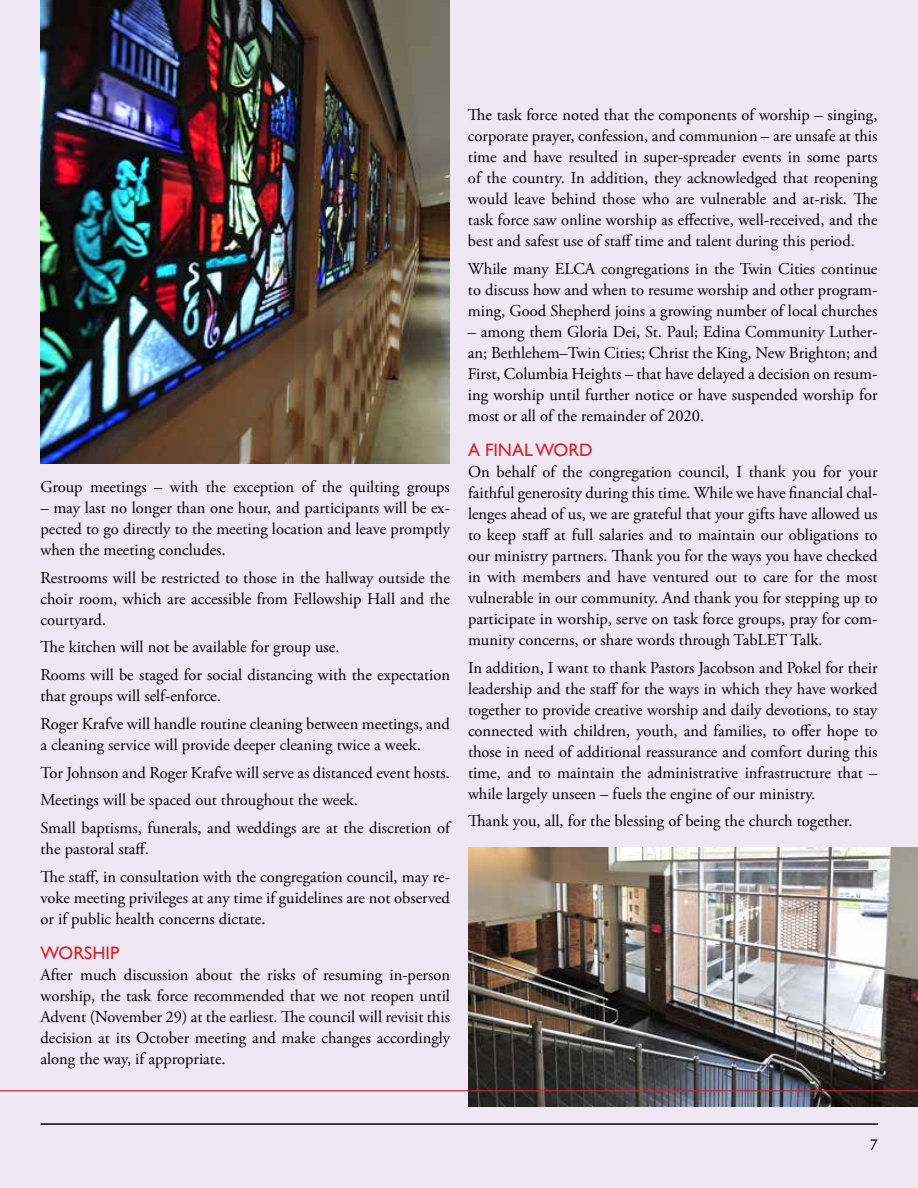
<style>
.page{position:relative;width:918px;height:1188px;background:#efe7f3}
.page>*{position:absolute;margin:0;border:0;box-sizing:border-box;transform-origin:0 0}
.t1{font:18px "Gill Sans";color:#d2232a}
.t2{font:16.5px/21px "Adobe Garamond Pro";color:#000;text-align:justify}
.t3{font:15px "Futura BT";color:#000}
</style>
<div class="page">
<img style="left:0;top:329px;width:1px;height:282px">
<img style="left:41px;top:0;width:409px;height:463px">
<img style="left:468px;top:848px;width:450px;height:259px">
<hr style="left:0;top:1090px;width:918px;height:2px;background:#d2232a">
<p class="t2" style="left:40px;top:477px;width:411px">Group meetings – with the exception of the quilting groups</p>
<p class="t2" style="left:40px;top:498px;width:411px">– may last no longer than one hour, and participants will be ex&shy;pected to go directly to the meeting location and leave promptly when the meeting concludes.</p>
<p class="t2" style="left:40px;top:567px;width:411px">Restrooms will be restricted to those in the hallway outside the choir room, which are accessible from Fellowship Hall and the courtyard.</p>
<p class="t2" style="left:40px;top:634px;width:411px;line-height:27.8px">The kitchen will not be available for group use.<br>Rooms will be staged for social distancing with the expectation</p>
<p class="t2" style="left:40px;top:683px;width:411px;line-height:27.8px">that groups will self-enforce.<br>Roger Krafve will handle routine cleaning between meetings, and</p>
<p class="t2" style="left:40px;top:731px;width:411px;line-height:27.8px;text-align:left">a cleaning service will provide deeper cleaning twice a week.<br>Tor Johnson and Roger Krafve will serve as distanced event hosts.<br>Meetings will be spaced out throughout the week.<br>Small baptisms, funerals, and weddings are at the discretion of</p>
<p class="t2" style="left:40px;top:836px;width:411px;line-height:27.8px">the pastoral staff.<br>The staff, in consultation with the congregation council, may re-</p>
<p class="t2" style="left:40px;top:888px;width:411px">voke meeting privileges at any time if guidelines are not observed or if public health concerns dictate.</p>
<p class="t1" style="left:40px;top:942px;width:80px">WORSHIP</p>
<p class="t2" style="left:40px;top:965px;width:411px">After much discussion about the risks of resuming in-person worship, the task force recommended that we not reopen until Advent (November 29) at the earliest. The council will revisit this decision at its October meeting and make changes accordingly along the way, if appropriate.</p>
<p class="t2" style="left:468px;top:105px;width:411px">The task force noted that the components of worship – singing, corporate prayer, confession, and communion – are unsafe at this time and have resulted in super-spreader events in some parts of the country. In addition, they acknowledged that reopening would leave behind those who are vulnerable and at-risk. The task force saw online worship as effective, well-received, and the best and safest use of staff time and talent during this period.</p>
<p class="t2" style="left:468px;top:259px;width:411px">While many ELCA congregations in the Twin Cities continue to discuss how and when to resume worship and other program&shy;ming, Good Shepherd joins a growing number of local churches</p>
<p class="t2" style="left:468px;top:322px;width:411px">– among them Gloria Dei, St. Paul; Edina Community Luther&shy;an; Bethlehem–Twin Cities; Christ the King, New Brighton; and First, Columbia Heights – that have delayed a decision on resum&shy;ing worship until further notice or have suspended worship for most or all of the remainder of 2020.</p>
<p class="t1" style="left:468px;top:439px;width:126px">A FINAL WORD</p>
<p class="t2" style="left:468px;top:462px;width:411px">On behalf of the congregation council, I thank you for your faithful generosity during this time. While we have financial chal&shy;lenges ahead of us, we are grateful that your gifts have allowed us to keep staff at full salaries and to maintain our obligations to our ministry partners. Thank you for the ways you have checked in with members and have ventured out to care for the most vulnerable in our community. And thank you for stepping up to participate in worship, serve on task force groups, pray for com&shy;munity concerns, or share words through TabLET Talk.</p>
<p class="t2" style="left:468px;top:657px;width:411px">In addition, I want to thank Pastors Jacobson and Pokel for their leadership and the staff for the ways in which they have worked together to provide creative worship and daily devotions, to stay connected with children, youth, and families, to offer hope to those in need of additional reassurance and comfort during this time, and to maintain the administrative infrastructure that – while largely unseen – fuels the engine of our ministry.</p>
<p class="t2" style="left:468px;top:811px;width:386px">Thank you, all, for the blessing of being the church together.</p>
<p class="t3" style="left:869px;top:1135px;width:10px">7</p>
</div>
